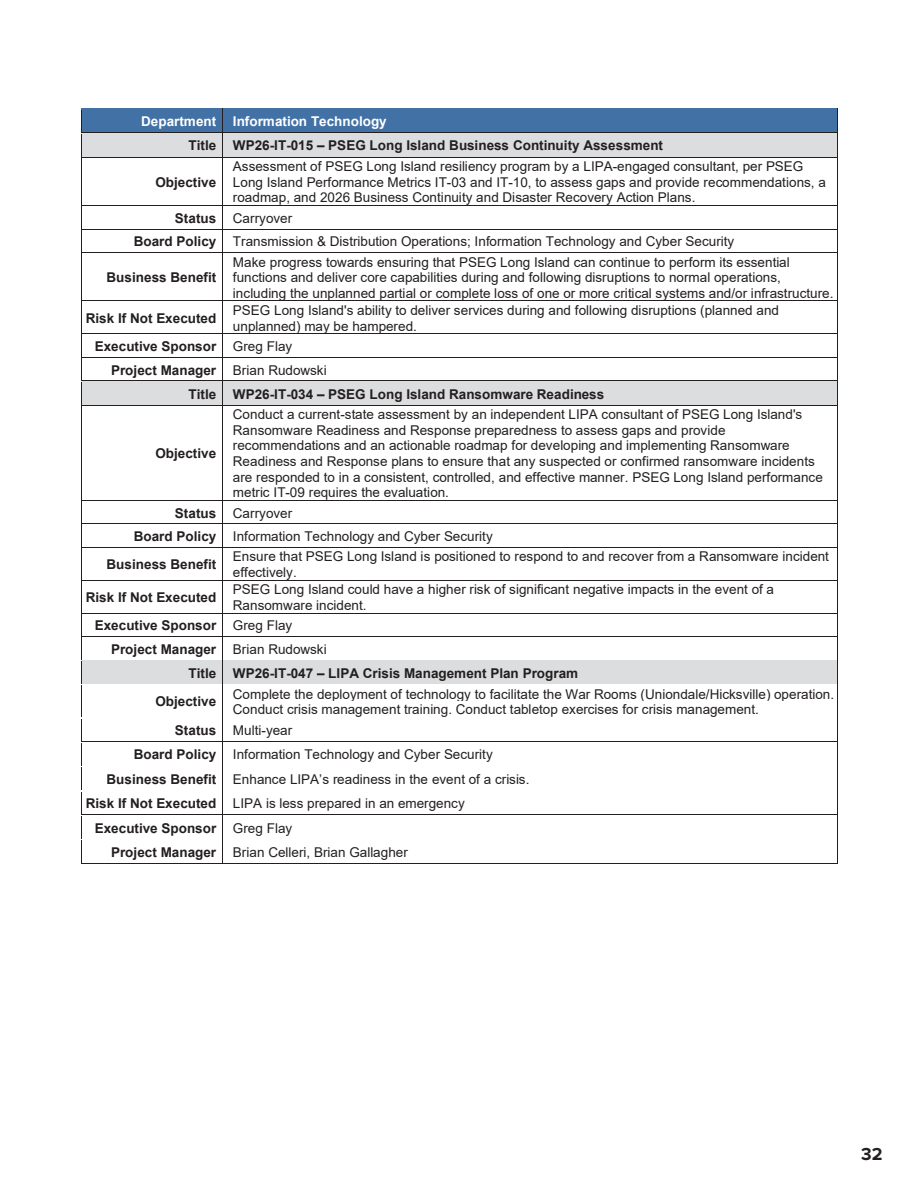
<style>
.page{position:relative;width:918px;height:1188px;background:#fff}
.page>*{position:absolute;margin:0;border:0;box-sizing:border-box;transform-origin:0 0}
.t1{font:700 18px "Proxima Nova";color:#231f20}
.t2{font:13.5px/15.5px "Arial";letter-spacing:.005em;color:#231f20}
.t3{font:700 13.5px "Arial";color:#231f20}
.t4{font:700 13.5px "Arial";color:#fff}
.s1{font-weight:700}
.s2{font-weight:400}
</style>
<div class="page">
<div style="left:81px;top:109px;width:141px;height:23px;background:#4271a5"></div>
<div style="left:223px;top:109px;width:614px;height:23px;background:#4271a5"></div>
<hr style="left:81px;top:108px;width:141px;height:1px;background:#231f20">
<hr style="left:223px;top:108px;width:614px;height:1px;background:#231f20">
<div style="left:81px;top:133px;width:141px;height:24px;background:#dcddde"></div>
<div style="left:223px;top:133px;width:614px;height:24px;background:#dcddde"></div>
<hr style="left:81px;top:132px;width:141px;height:1px;background:#231f20">
<hr style="left:223px;top:132px;width:614px;height:1px;background:#231f20">
<svg style="left:81px;top:108px;width:1px;height:51px"></svg>
<hr style="left:81px;top:157px;width:141px;height:1px;background:#231f20">
<svg style="left:222px;top:108px;width:1px;height:51px"></svg>
<hr style="left:223px;top:157px;width:614px;height:1px;background:#231f20">
<svg style="left:837px;top:108px;width:1px;height:51px"></svg>
<hr style="left:81px;top:159px;width:1px;height:46px;background:#231f20">
<hr style="left:222px;top:159px;width:1px;height:46px;background:#231f20">
<hr style="left:837px;top:159px;width:1px;height:46px;background:#231f20">
<hr style="left:81px;top:205px;width:141px;height:1px;background:#231f20">
<hr style="left:223px;top:205px;width:614px;height:1px;background:#231f20">
<hr style="left:81px;top:229px;width:141px;height:1px;background:#231f20">
<hr style="left:223px;top:229px;width:614px;height:1px;background:#231f20">
<svg style="left:81px;top:206px;width:1px;height:48px"></svg>
<hr style="left:81px;top:252px;width:141px;height:1px;background:#231f20">
<svg style="left:222px;top:205px;width:1px;height:49px"></svg>
<hr style="left:223px;top:252px;width:614px;height:1px;background:#231f20">
<svg style="left:837px;top:205px;width:1px;height:49px"></svg>
<hr style="left:81px;top:254px;width:1px;height:47px;background:#231f20">
<hr style="left:222px;top:254px;width:1px;height:47px;background:#231f20">
<hr style="left:837px;top:254px;width:1px;height:47px;background:#231f20">
<hr style="left:81px;top:301px;width:141px;height:1px;background:#231f20">
<hr style="left:223px;top:301px;width:614px;height:1px;background:#231f20">
<hr style="left:81px;top:302px;width:1px;height:32px;background:#231f20">
<hr style="left:222px;top:302px;width:1px;height:32px;background:#231f20">
<hr style="left:837px;top:302px;width:1px;height:32px;background:#231f20">
<hr style="left:81px;top:334px;width:141px;height:1px;background:#231f20">
<hr style="left:223px;top:334px;width:614px;height:1px;background:#231f20">
<hr style="left:81px;top:357px;width:141px;height:1px;background:#231f20">
<hr style="left:223px;top:357px;width:614px;height:1px;background:#231f20">
<div style="left:81px;top:381px;width:141px;height:24px;background:#dcddde"></div>
<div style="left:223px;top:381px;width:614px;height:24px;background:#dcddde"></div>
<svg style="left:81px;top:335px;width:1px;height:72px"></svg>
<hr style="left:81px;top:405px;width:141px;height:1px;background:#231f20">
<svg style="left:222px;top:334px;width:1px;height:73px"></svg>
<hr style="left:223px;top:405px;width:614px;height:1px;background:#231f20">
<svg style="left:837px;top:334px;width:1px;height:73px"></svg>
<hr style="left:81px;top:407px;width:1px;height:93px;background:#231f20">
<hr style="left:222px;top:407px;width:1px;height:93px;background:#231f20">
<hr style="left:837px;top:407px;width:1px;height:93px;background:#231f20">
<hr style="left:81px;top:500px;width:141px;height:1px;background:#231f20">
<hr style="left:223px;top:500px;width:614px;height:1px;background:#231f20">
<hr style="left:81px;top:523px;width:141px;height:1px;background:#231f20">
<hr style="left:223px;top:523px;width:614px;height:1px;background:#231f20">
<svg style="left:81px;top:501px;width:1px;height:48px"></svg>
<hr style="left:81px;top:547px;width:141px;height:1px;background:#231f20">
<svg style="left:222px;top:500px;width:1px;height:49px"></svg>
<hr style="left:223px;top:547px;width:614px;height:1px;background:#231f20">
<svg style="left:837px;top:500px;width:1px;height:49px"></svg>
<hr style="left:81px;top:549px;width:1px;height:31px;background:#231f20">
<hr style="left:222px;top:549px;width:1px;height:31px;background:#231f20">
<hr style="left:837px;top:549px;width:1px;height:31px;background:#231f20">
<hr style="left:81px;top:580px;width:141px;height:1px;background:#231f20">
<hr style="left:223px;top:580px;width:614px;height:1px;background:#231f20">
<hr style="left:81px;top:582px;width:1px;height:31px;background:#231f20">
<hr style="left:222px;top:582px;width:1px;height:31px;background:#231f20">
<hr style="left:837px;top:582px;width:1px;height:31px;background:#231f20">
<hr style="left:81px;top:613px;width:141px;height:1px;background:#231f20">
<hr style="left:223px;top:613px;width:614px;height:1px;background:#231f20">
<hr style="left:81px;top:636px;width:141px;height:1px;background:#231f20">
<hr style="left:223px;top:636px;width:614px;height:1px;background:#231f20">
<div style="left:81px;top:660px;width:141px;height:24px;background:#dcddde"></div>
<div style="left:223px;top:660px;width:614px;height:24px;background:#dcddde"></div>
<svg style="left:81px;top:614px;width:1px;height:70px"></svg>
<hr style="left:81px;top:684px;width:141px;height:1px;background:#231f20">
<svg style="left:222px;top:613px;width:1px;height:73px"></svg>
<hr style="left:223px;top:684px;width:614px;height:1px;background:#231f20">
<svg style="left:837px;top:613px;width:1px;height:73px"></svg>
<hr style="left:81px;top:686px;width:1px;height:31px;background:#231f20">
<hr style="left:222px;top:686px;width:1px;height:31px;background:#231f20">
<hr style="left:837px;top:686px;width:1px;height:31px;background:#231f20">
<hr style="left:81px;top:717px;width:141px;height:1px;background:#231f20">
<hr style="left:223px;top:717px;width:614px;height:1px;background:#231f20">
<hr style="left:81px;top:741px;width:141px;height:1px;background:#231f20">
<hr style="left:223px;top:741px;width:614px;height:1px;background:#231f20">
<hr style="left:81px;top:790px;width:141px;height:1px;background:#231f20">
<hr style="left:223px;top:790px;width:614px;height:1px;background:#231f20">
<hr style="left:81px;top:814px;width:141px;height:1px;background:#231f20">
<hr style="left:223px;top:814px;width:614px;height:1px;background:#231f20">
<hr style="left:81px;top:839px;width:141px;height:1px;background:#231f20">
<hr style="left:223px;top:839px;width:614px;height:1px;background:#231f20">
<svg style="left:81px;top:717px;width:1px;height:146px"></svg>
<hr style="left:81px;top:863px;width:141px;height:1px;background:#231f20">
<svg style="left:222px;top:717px;width:1px;height:147px"></svg>
<hr style="left:223px;top:863px;width:614px;height:1px;background:#231f20">
<svg style="left:837px;top:717px;width:1px;height:147px"></svg>
<p class="t4" style="left:141px;top:112px;width:247px">Department Information Technology</p>
<p class="t3" style="left:188px;top:136px;width:476px">Title WP26-IT-015 – PSEG Long Island Business Continuity Assessment</p>
<p class="t3" style="left:155px;top:173px;width:62px">Objective</p>
<p class="t2" style="left:233px;top:159px;width:595px">Assessment of PSEG Long Island resiliency program by a LIPA-engaged consultant, per PSEG<br>Long Island Performance Metrics IT-03 and IT-10, to assess gaps and provide recommendations, a roadmap, and 2026 Business Continuity and Disaster Recovery Action Plans.</p>
<p class="t2" style="left:134px;top:206px;width:602px;line-height:23.4px;text-indent:41px"><span class="s1">Status</span> Carryover<br><span class="s1">Board Policy</span> Transmission &amp; Distribution Operations; Information Technology and Cyber Security</p>
<p class="t3" style="left:107px;top:268px;width:111px">Business Benefit</p>
<p class="t2" style="left:233px;top:254px;width:602px">Make progress towards ensuring that PSEG Long Island can continue to perform its essential functions and deliver core capabilities during and following disruptions to normal operations, including the unplanned partial or complete loss of one or more critical systems and/or infrastructure.</p>
<p class="t3" style="left:86px;top:309px;width:132px">Risk If Not Executed</p>
<p class="t2" style="left:233px;top:303px;width:548px">PSEG Long Island's ability to deliver services during and following disruptions (planned and unplanned) may be hampered.</p>
<p class="t3" style="left:95px;top:337px;width:199px">Executive Sponsor <span class="s2">Greg Flay</span></p>
<p class="t3" style="left:111px;top:360px;width:217px">Project Manager <span class="s2">Brian Rudowski</span></p>
<p class="t3" style="left:188px;top:384px;width:417px">Title WP26-IT-034 – PSEG Long Island Ransomware Readiness</p>
<p class="t2" style="left:233px;top:407px;width:591px">Conduct a current-state assessment by an independent LIPA consultant of PSEG Long Island's Ransomware Readiness and Response preparedness to assess gaps and provide recommendations and an actionable roadmap for developing and implementing Ransomware Readiness and Response plans to ensure that any suspected or confirmed ransomware incidents are responded to in a consistent, controlled, and effective manner. PSEG Long Island performance metric IT-09 requires the evaluation.</p>
<p class="t2" style="left:134px;top:501px;width:361px;line-height:23.4px;text-indent:41px"><span class="s1">Status</span> Carryover<br><span class="s1">Board Policy</span> Information Technology and Cyber Security</p>
<p class="t3" style="left:107px;top:555px;width:111px">Business Benefit</p>
<p class="t2" style="left:233px;top:549px;width:598px">Ensure that PSEG Long Island is positioned to respond to and recover from a Ransomware incident effectively.</p>
<p class="t3" style="left:86px;top:588px;width:132px">Risk If Not Executed</p>
<p class="t2" style="left:233px;top:582px;width:543px">PSEG Long Island could have a higher risk of significant negative impacts in the event of a<br>Ransomware incident.</p>
<p class="t3" style="left:95px;top:616px;width:199px">Executive Sponsor <span class="s2">Greg Flay</span></p>
<p class="t3" style="left:111px;top:640px;width:217px">Project Manager <span class="s2">Brian Rudowski</span></p>
<p class="t3" style="left:188px;top:663px;width:391px">Title WP26-IT-047 – LIPA Crisis Management Plan Program</p>
<p class="t3" style="left:155px;top:692px;width:62px">Objective</p>
<p class="t2" style="left:233px;top:686px;width:603px">Complete the deployment of technology to facilitate the War Rooms (Uniondale/Hicksville) operation.<br>Conduct crisis management training. Conduct tabletop exercises for crisis management.</p>
<p class="t2" style="left:175px;top:722px;width:119px"><span class="s1">Status</span> Multi-year</p>
<p class="t2" style="left:134px;top:747px;width:361px"><span class="s1">Board Policy</span> Information Technology and Cyber Security</p>
<p class="t2" style="left:107px;top:771px;width:424px"><span class="s1">Business Benefit</span> Enhance LIPA’s readiness in the event of a crisis.</p>
<p class="t2" style="left:86px;top:795px;width:381px"><span class="s1">Risk If Not Executed</span> LIPA is less prepared in an emergency</p>
<p class="t3" style="left:95px;top:818px;width:199px">Executive Sponsor <span class="s2">Greg Flay</span></p>
<p class="t2" style="left:111px;top:844px;width:298px"><span class="s1">Project Manager</span> Brian Celleri, Brian Gallagher</p>
<p class="t3" style="left:155px;top:444px;width:62px">Objective</p>
<h1 class="t1" style="left:861px;top:1143px;width:23px">32</h1>
</div>
